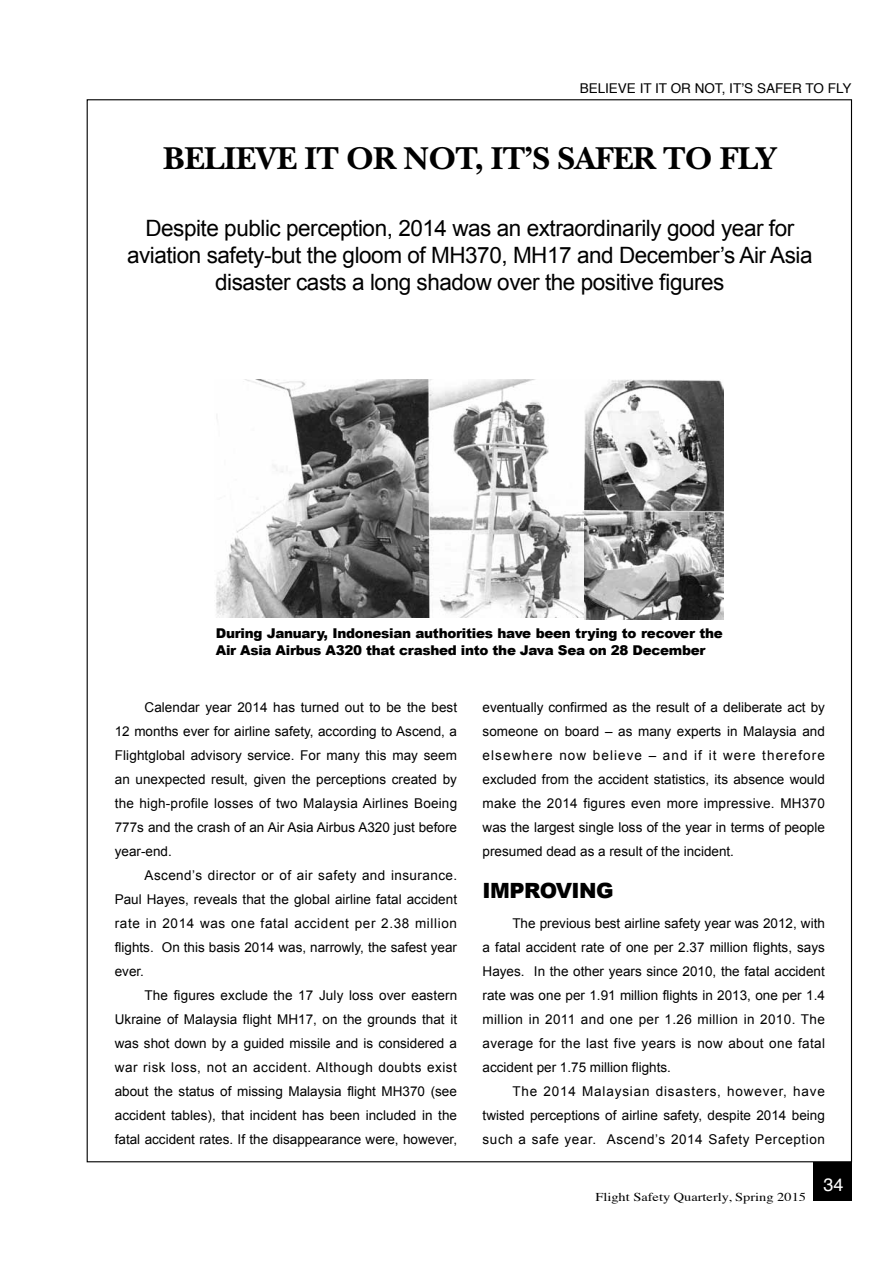
<style>
.page{position:relative;width:893px;height:1263px;background:#fff}
.page>*{position:absolute;margin:0;border:0;box-sizing:border-box;transform-origin:0 0}
.t1{font:700 33px "New Baskerville Std";letter-spacing:-.02em;color:#000}
.t2{font:22.5px/27px "Arial";letter-spacing:-.02em;color:#000;text-align:center}
.t3{font:900 21px "Arial";letter-spacing:-.025em;color:#000}
.t4{font:18px "Helvetica";color:#fff}
.t5{font:13.5px/24px "Arial";color:#000;text-align:justify}
.t6{font:900 13.5px/16.5px "Arial";letter-spacing:-.02em;color:#000}
.t7{font:13.5px "Helvetica";color:#000}
.t8{font:12px "Times";color:#000;scale:1.2 1}
</style>
<div class="page">
<div style="left:814px;top:1162px;width:38px;height:39px;background:#000"></div>
<img style="left:215px;top:379px;width:509px;height:240px">
<p class="t7" style="left:580px;top:78px;width:273px">BELIEVE IT IT OR NOT, IT’S SAFER TO FLY</p>
<h1 class="t1" style="left:163px;top:139px;width:615px">BELIEVE IT OR NOT, IT’S SAFER TO FLY</h1>
<h2 class="t2" style="left:127px;top:215px;width:687px">Despite public perception, 2014 was an extraordinarily good year for aviation safety-but the gloom of MH370, MH17 and December’s Air Asia disaster casts a long shadow over the positive figures</h2>
<p class="t6" style="left:216px;top:625px;width:509px">During January, Indonesian authorities have been trying to recover the<br>Air Asia Airbus A320 that crashed into the Java Sea on 28 December</p>
<p class="t5" style="left:115px;top:695px;width:344px;text-indent:30px">Calendar year 2014 has turned out to be the best 12 months ever for airline safety, according to Ascend, a Flightglobal advisory service. For many this may seem an unexpected result, given the perceptions created by the high-profile losses of two Malaysia Airlines Boeing 777s and the crash of an Air Asia Airbus A320 just before year-end.</p>
<p class="t5" style="left:115px;top:863px;width:344px;text-indent:30px">Ascend’s director or of air safety and insurance.<br>Paul Hayes, reveals that the global airline fatal accident rate in 2014 was one fatal accident per 2.38 million flights. On this basis 2014 was, narrowly, the safest year ever.</p>
<p class="t5" style="left:115px;top:983px;width:344px;text-indent:30px">The figures exclude the 17 July loss over eastern Ukraine of Malaysia flight MH17, on the grounds that it was shot down by a guided missile and is considered a war risk loss, not an accident. Although doubts exist about the status of missing Malaysia flight MH370 (see accident tables), that incident has been included in the fatal accident rates. If the disappearance were, however,</p>
<p class="t5" style="left:483px;top:695px;width:344px">eventually confirmed as the result of a deliberate act by someone on board – as many experts in Malaysia and elsewhere now believe – and if it were therefore excluded from the accident statistics, its absence would make the 2014 figures even more impressive. MH370 was the largest single loss of the year in terms of people presumed dead as a result of the incident.</p>
<h3 class="t3" style="left:483px;top:875px;width:133px">IMPROVING</h3>
<p class="t5" style="left:483px;top:911px;width:344px;text-indent:30px">The previous best airline safety year was 2012, with a fatal accident rate of one per 2.37 million flights, says Hayes. In the other years since 2010, the fatal accident rate was one per 1.91 million flights in 2013, one per 1.4 million in 2011 and one per 1.26 million in 2010. The average for the last five years is now about one fatal accident per 1.75 million flights.</p>
<p class="t5" style="left:483px;top:1079px;width:344px;text-indent:30px">The 2014 Malaysian disasters, however, have twisted perceptions of airline safety, despite 2014 being such a safe year. Ascend’s 2014 Safety Perception</p>
<p class="t8" style="left:595px;top:1185px;width:177px">Flight Safety Quarterly, Spring 2015</p>
<h3 class="t4" style="left:823px;top:1171px;width:22px">34</h3>
</div>
